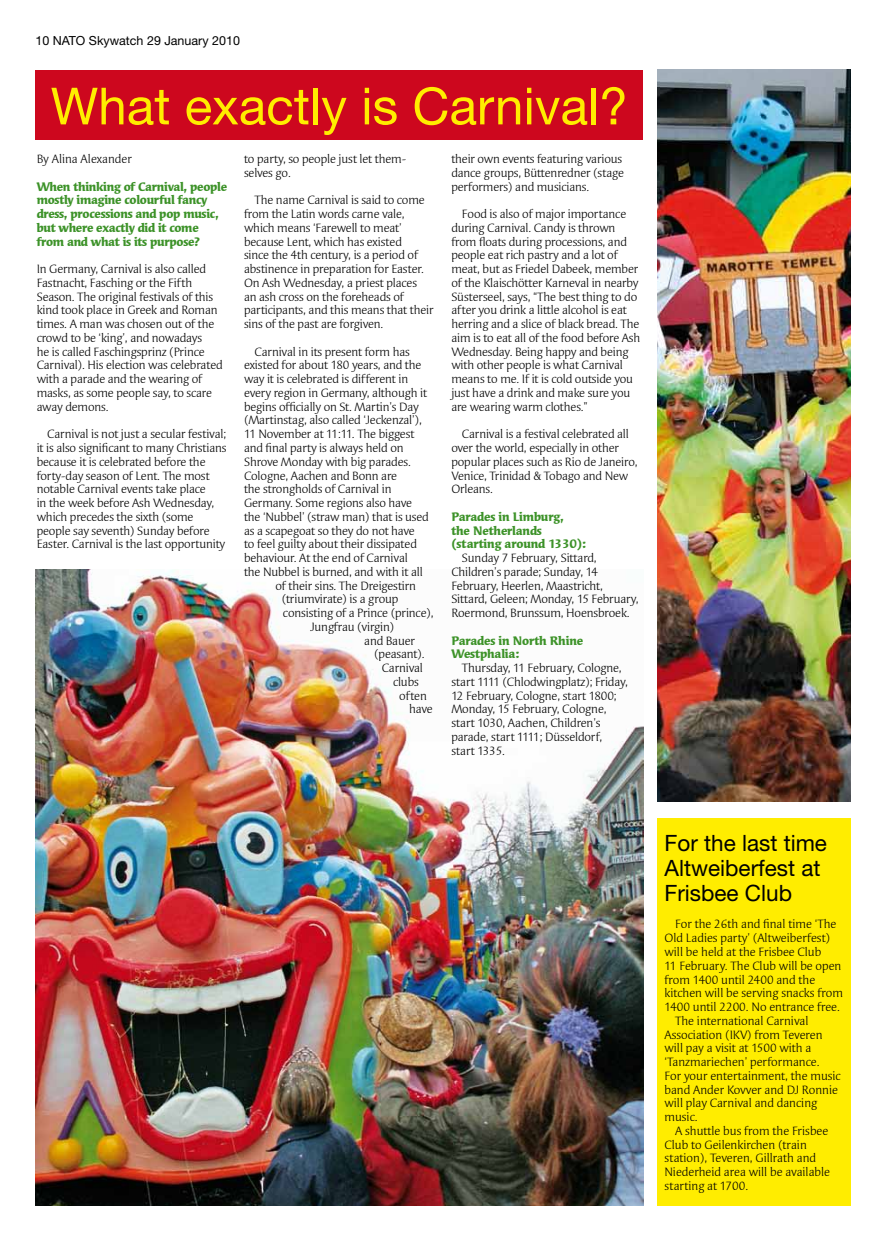
<style>
.page{position:relative;width:886px;height:1241px;background:#fff}
.page>*{position:absolute;margin:0;border:0;box-sizing:border-box;transform-origin:0 0}
.t1{font:51.25px "Helvetica Neue LT";color:#ffed00}
.t2{font:22.5px/25px "Helvetica Neue LT";color:#000}
.t3{font:12.5px/13.8px "Syndor ITC";letter-spacing:-.01em;color:#000}
.t4{font:700 12.5px/13.8px "Syndor ITC";letter-spacing:-.02em;color:#3c9228}
.t5{font:12.5px "Helvetica Neue LT";color:#000}
</style>
<div class="page">
<div style="left:657px;top:817px;width:193px;height:388px;background:#ffed00"></div>
<div style="left:35px;top:71px;width:608px;height:69px;background:#cd071e"></div>
<img style="left:35px;top:570px;width:608px;height:635px">
<img style="left:657px;top:70px;width:193px;height:731px">
<p class="t5" style="left:35px;top:33px;width:206px">10 NATO Skywatch 29 January 2010</p>
<h1 class="t1" style="left:51px;top:76px;width:579px">What exactly is Carnival?</h1>
<p class="t3" style="left:37px;top:152px;width:97px">By Alina Alexander</p>
<p class="t4" style="left:37px;top:179px;width:192px">When thinking of Carnival, people mostly imagine colourful fancy dress, processions and pop music, but where exactly did it come from and what is its purpose?</p>
<p class="t3" style="left:37px;top:262px;width:188px">In Germany, Carnival is also called<br>Fastnacht, Fasching or the Fifth<br>Season. The original festivals of this kind took place in Greek and Roman times. A man was chosen out of the crowd to be ‘king’, and nowadays<br>he is called Faschingsprinz (Prince<br>Carnival). His election was celebrated with a parade and the wearing of masks, as some people say, to scare away demons.</p>
<p class="t3" style="left:37px;top:427px;width:191px;text-indent:11px">Carnival is not just a secular festival; it is also significant to many Christians because it is celebrated before the forty-day season of Lent. The most notable Carnival events take place<br>in the week before Ash Wednesday, which precedes the sixth (some people say seventh) Sunday before Easter. Carnival is the last opportunity</p>
<p class="t3" style="left:451px;top:152px;width:174px">their own events featuring various dance groups, Büttenredner (stage performers) and musicians.</p>
<p class="t3" style="left:451px;top:207px;width:190px;text-indent:11px">Food is also of major importance during Carnival. Candy is thrown from floats during processions, and people eat rich pastry and a lot of meat, but as Friedel Dabeek, member of the Klaischötter Karneval in nearby Süsterseel, says, “The best thing to do after you drink a little alcohol is eat herring and a slice of black bread. The aim is to eat all of the food before Ash Wednesday. Being happy and being with other people is what Carnival means to me. If it is cold outside you just have a drink and make sure you are wearing warm clothes.”</p>
<p class="t3" style="left:451px;top:427px;width:188px;text-indent:11px">Carnival is a festival celebrated all over the world, especially in other popular places such as Rio de Janeiro,<br>Venice, Trinidad &amp; Tobago and New<br>Orleans.</p>
<p class="t4" style="left:451px;top:509px;width:136px">Parades in Limburg,<br>the Netherlands (starting around 1330):</p>
<p class="t3" style="left:451px;top:551px;width:189px;text-indent:11px">Sunday 7 February, Sittard, Children’s parade; Sunday, 14<br>February, Heerlen, Maastricht, Sittard, Geleen; Monday, 15 February, Roermond, Brunssum, Hoensbroek.</p>
<p class="t4" style="left:451px;top:633px;width:133px">Parades in North Rhine<br>Westphalia:</p>
<p class="t3" style="left:451px;top:661px;width:178px;text-indent:11px">Thursday, 11 February, Cologne, start 1111 (Chlodwingplatz); Friday,<br>12 February, Cologne, start 1800;<br>Monday, 15 February, Cologne, start 1030, Aachen, Children’s parade, start 1111; Düsseldorf, start 1335.</p>
<p class="t3" style="left:244px;top:152px;width:164px">to party, so people just let them&shy;selves go.</p>
<p class="t3" style="left:244px;top:193px;width:191px;text-indent:11px">The name Carnival is said to come from the Latin words carne vale, which means ‘Farewell to meat’ because Lent, which has existed<br>since the 4th century, is a period of abstinence in preparation for Easter.<br>On Ash Wednesday, a priest places<br>an ash cross on the foreheads of participants, and this means that their sins of the past are forgiven.</p>
<p class="t3" style="left:255px;top:345px;width:157px">Carnival in its present form has</p>
<p class="t3" style="left:244px;top:358px;width:179px">existed for about 180 years, and the</p>
<p class="t3" style="left:244px;top:372px;width:166px">way it is celebrated is different in</p>
<p class="t3" style="left:244px;top:386px;width:184px">every region in Germany, although it</p>
<p class="t3" style="left:244px;top:400px;width:176px">begins officially on St. Martin’s Day</p>
<p class="t3" style="left:244px;top:413px;width:179px">(Martinstag, also called ‘Jeckenzal’),</p>
<p class="t3" style="left:244px;top:427px;width:172px">11 November at 11:11. The biggest</p>
<p class="t3" style="left:244px;top:441px;width:161px">and final party is always held on</p>
<p class="t3" style="left:244px;top:455px;width:168px">Shrove Monday with big parades.</p>
<p class="t3" style="left:244px;top:468px;width:155px">Cologne, Aachen and Bonn are</p>
<p class="t3" style="left:244px;top:482px;width:149px">the strongholds of Carnival in</p>
<p class="t3" style="left:244px;top:496px;width:170px">Germany. Some regions also have</p>
<p class="t3" style="left:244px;top:510px;width:186px">the ‘Nubbel’ (straw man) that is used</p>
<p class="t3" style="left:244px;top:523px;width:172px">as a scapegoat so they do not have</p>
<p class="t3" style="left:244px;top:537px;width:174px">to feel guilty about their dissipated</p>
<p class="t3" style="left:244px;top:551px;width:165px">behaviour. At the end of Carnival</p>
<p class="t3" style="left:244px;top:565px;width:180px">the Nubbel is burned, and with it all</p>
<p class="t3" style="left:275px;top:578px;width:142px">of their sins. The Dreigestirn</p>
<p class="t3" style="left:282px;top:592px;width:118px">(triumvirate) is a group</p>
<p class="t3" style="left:283px;top:606px;width:152px">consisting of a Prince (prince),</p>
<p class="t3" style="left:310px;top:620px;width:85px">Jungfrau (virgin)</p>
<p class="t3" style="left:364px;top:633px;width:52px">and Bauer</p>
<p class="t3" style="left:374px;top:647px;width:52px">(peasant).</p>
<p class="t3" style="left:382px;top:661px;width:43px">Carnival</p>
<p class="t3" style="left:393px;top:675px;width:27px">clubs</p>
<p class="t3" style="left:399px;top:688px;width:29px">often</p>
<p class="t3" style="left:409px;top:702px;width:25px">have</p>
<h2 class="t2" style="left:664px;top:830px;width:164px">For the last time<br>Altweiberfest at<br>Frisbee Club</h2>
<p class="t3" style="left:675px;top:917px;width:163px">For the 26th and final time ‘The</p>
<p class="t3" style="left:664px;top:931px;width:167px">Old Ladies party’ (Altweiberfest)</p>
<p class="t3" style="left:664px;top:944px;width:158px">will be held at the Frisbee Club</p>
<p class="t3" style="left:664px;top:958px;width:178px">11 February. The Club will be open</p>
<p class="t3" style="left:664px;top:972px;width:152px">from 1400 until 2400 and the</p>
<p class="t3" style="left:664px;top:986px;width:180px">kitchen will be serving snacks from</p>
<p class="t3" style="left:664px;top:999px;width:177px">1400 until 2200. No entrance free.</p>
<p class="t3" style="left:675px;top:1013px;width:135px">The international Carnival</p>
<p class="t3" style="left:664px;top:1027px;width:160px">Association (IKV) from Teveren</p>
<p class="t3" style="left:664px;top:1041px;width:148px">will pay a visit at 1500 with a</p>
<p class="t3" style="left:664px;top:1054px;width:157px">‘Tanzmariechen’ performance.</p>
<p class="t3" style="left:664px;top:1068px;width:178px">For your entertainment, the music</p>
<p class="t3" style="left:664px;top:1082px;width:175px">band Ander Kovver and DJ Ronnie</p>
<p class="t3" style="left:664px;top:1096px;width:154px">will play Carnival and dancing</p>
<p class="t3" style="left:664px;top:1109px;width:35px">music.</p>
<p class="t3" style="left:675px;top:1123px;width:155px">A shuttle bus from the Frisbee</p>
<p class="t3" style="left:664px;top:1137px;width:144px">Club to Geilenkirchen (train</p>
<p class="t3" style="left:664px;top:1151px;width:153px">station), Teveren, Gillrath and</p>
<p class="t3" style="left:664px;top:1164px;width:167px">Niederheid area will be available</p>
<p class="t3" style="left:664px;top:1178px;width:85px">starting at 1700.</p>
</div>
